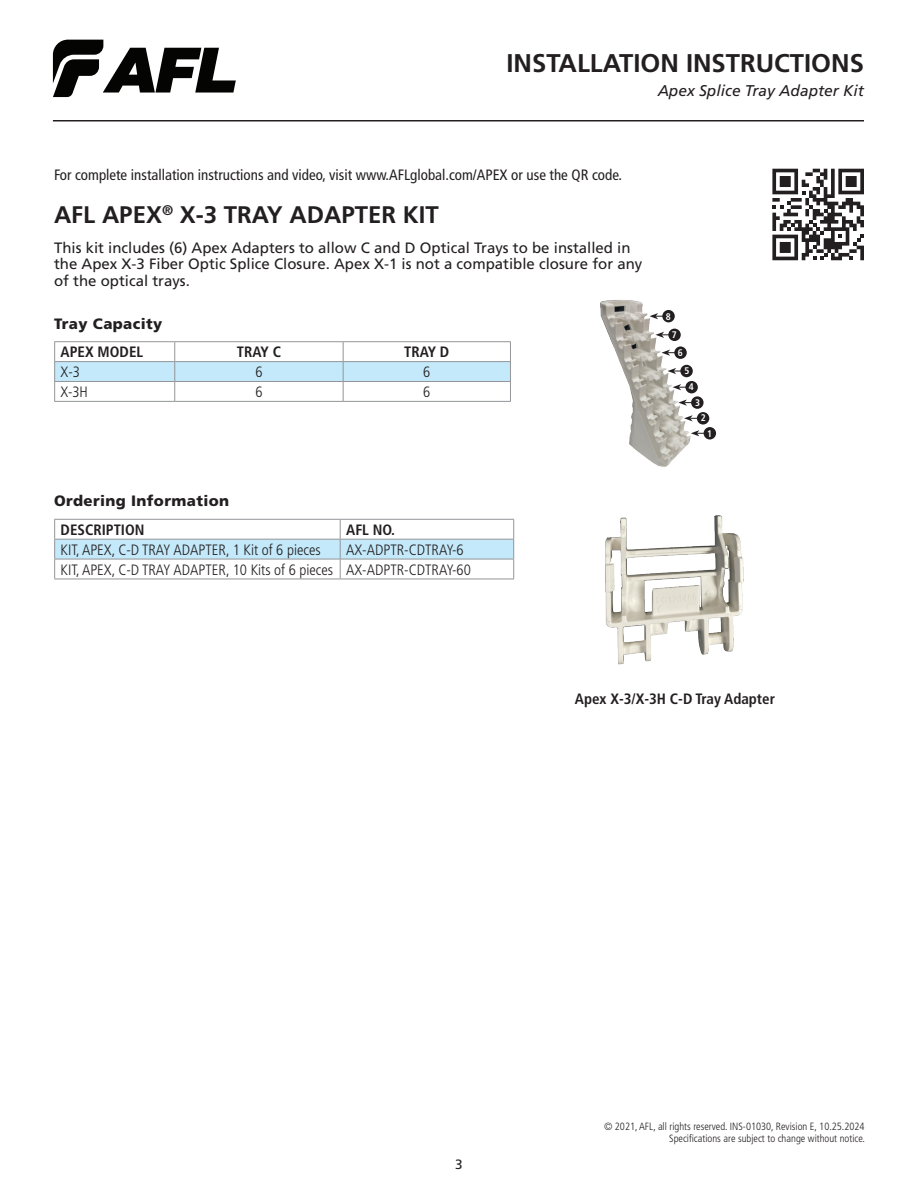
<style>
.page{position:relative;width:918px;height:1188px;background:#fff}
.page>*{position:absolute;margin:0;border:0;box-sizing:border-box;transform-origin:0 0}
.t1{font:700 25.65px "Frutiger LT Std";color:#231f20}
.FPP_Product_Title_TOC{font:700 24px "Frutiger LT Std";color:#231f20}
.t2{font:italic 15.6px "Frutiger LT Std";color:#231f20}
.supply_lists{font:15px/16.5px "Frutiger LT Std";color:#231f20}
.FPP_Table_Body_Text{font:300 condensed 15px "Frutiger LT Std";color:#231f20}
.subheads{font:condensed 15px "Frutiger LT Std";color:#231f20}
.FPP_Table_Header{font:700 condensed 15px "Frutiger LT Std";color:#231f20}
.FPP_Subhead{font:900 15px "Frutiger LT Std";letter-spacing:.025em;color:#231f20}
.t3{font:13.5px "Frutiger LT Std";color:#231f20}
.t4{font:300 condensed 10.5px/12px "Frutiger LT Std";color:#231f20;text-align:right}
.subheads-2{font:700 condensed 9.6px "Frutiger LT Std";color:#fff}
</style>
<div class="page">
<svg style="left:53px;top:40px;width:183px;height:57px"></svg>
<hr style="left:53px;top:120px;width:811px;height:2px;background:#231f20">
<hr style="left:54px;top:579px;width:286px;height:1px;background:#939598">
<hr style="left:340px;top:579px;width:174px;height:1px;background:#939598">
<svg style="left:54px;top:519px;width:460px;height:60px"></svg>
<hr style="left:54px;top:559px;width:286px;height:1px;background:#939598">
<hr style="left:54px;top:341px;width:121px;height:1px;background:#939598">
<hr style="left:175px;top:341px;width:168px;height:1px;background:#939598">
<hr style="left:343px;top:341px;width:168px;height:1px;background:#939598">
<svg style="left:54px;top:342px;width:457px;height:59px"></svg>
<hr style="left:54px;top:401px;width:121px;height:1px;background:#939598">
<hr style="left:175px;top:401px;width:168px;height:1px;background:#939598">
<hr style="left:343px;top:401px;width:168px;height:1px;background:#939598">
<svg style="left:772px;top:169px;width:92px;height:91px"></svg>
<img style="left:600px;top:300px;width:97px;height:167px">
<svg style="left:673px;top:384px;width:13px;height:6px"></svg>
<svg style="left:662px;top:350px;width:13px;height:6px"></svg>
<div style="left:685px;top:381px;width:13px;height:12px;background:#231f20;border-radius:50%"></div>
<div style="left:674px;top:346px;width:13px;height:13px;background:#231f20;border-radius:50%"></div>
<svg style="left:691px;top:430px;width:14px;height:6px"></svg>
<div style="left:704px;top:427px;width:12px;height:13px;background:#231f20;border-radius:50%"></div>
<svg style="left:684px;top:415px;width:14px;height:6px"></svg>
<div style="left:697px;top:412px;width:12px;height:13px;background:#231f20;border-radius:50%"></div>
<svg style="left:678px;top:399px;width:14px;height:7px"></svg>
<div style="left:691px;top:396px;width:13px;height:13px;background:#231f20;border-radius:50%"></div>
<svg style="left:668px;top:368px;width:13px;height:6px"></svg>
<div style="left:680px;top:365px;width:13px;height:12px;background:#231f20;border-radius:50%"></div>
<svg style="left:656px;top:332px;width:13px;height:6px"></svg>
<div style="left:668px;top:329px;width:13px;height:12px;background:#231f20;border-radius:50%"></div>
<svg style="left:650px;top:313px;width:13px;height:6px"></svg>
<div style="left:662px;top:310px;width:13px;height:12px;background:#231f20;border-radius:50%"></div>
<img style="left:605px;top:515px;width:139px;height:150px">
<h1 class="t1" style="left:507px;top:48px;width:359px">INSTALLATION INSTRUCTIONS</h1>
<p class="t2" style="left:658px;top:82px;width:208px">Apex Splice Tray Adapter Kit</p>
<p class="subheads" style="left:54px;top:166px;width:570px">For complete installation instructions and video, visit www.AFLglobal.com/APEX or use the QR code.</p>
<p class="FPP_Product_Title_TOC" style="left:54px;top:201px;width:386px">AFL APEX<sup>®</sup> X-3 TRAY ADAPTER KIT</p>
<p class="supply_lists" style="left:54px;top:239px;width:590px">This kit includes (6) Apex Adapters to allow C and D Optical Trays to be installed in the Apex X-3 Fiber Optic Splice Closure. Apex X-1 is not a compatible closure for any of the optical trays.</p>
<p class="FPP_Subhead" style="left:54px;top:315px;width:110px">Tray Capacity</p>
<p class="FPP_Table_Header" style="left:61px;top:343px;width:84px">APEX MODEL</p>
<p class="FPP_Table_Header" style="left:237px;top:343px;width:46px">TRAY C</p>
<p class="FPP_Table_Header" style="left:404px;top:343px;width:47px">TRAY D</p>
<p class="FPP_Table_Body_Text" style="left:61px;top:363px;width:21px">X-3</p>
<p class="FPP_Table_Body_Text" style="left:255px;top:363px;width:9px">6</p>
<p class="FPP_Table_Body_Text" style="left:423px;top:363px;width:9px">6</p>
<p class="FPP_Table_Body_Text" style="left:61px;top:383px;width:29px">X-3H</p>
<p class="FPP_Table_Body_Text" style="left:255px;top:383px;width:9px">6</p>
<p class="FPP_Table_Body_Text" style="left:423px;top:383px;width:9px">6</p>
<p class="FPP_Subhead" style="left:54px;top:492px;width:176px">Ordering Information</p>
<p class="FPP_Table_Header" style="left:61px;top:521px;width:85px">DESCRIPTION</p>
<p class="FPP_Table_Header" style="left:346px;top:521px;width:50px">AFL NO.</p>
<p class="FPP_Table_Body_Text" style="left:61px;top:541px;width:262px">KIT, APEX, C-D TRAY ADAPTER, 1 Kit of 6 pieces</p>
<p class="FPP_Table_Body_Text" style="left:346px;top:541px;width:119px">AX-ADPTR-CDTRAY-6</p>
<p class="FPP_Table_Body_Text" style="left:61px;top:561px;width:274px">KIT, APEX, C-D TRAY ADAPTER, 10 Kits of 6 pieces</p>
<p class="FPP_Table_Body_Text" style="left:346px;top:561px;width:126px">AX-ADPTR-CDTRAY-60</p>
<p class="subheads-2" style="left:666px;top:310px;width:6px">8</p>
<p class="subheads-2" style="left:672px;top:329px;width:6px">7</p>
<p class="subheads-2" style="left:678px;top:347px;width:6px">6</p>
<p class="subheads-2" style="left:684px;top:365px;width:6px">5</p>
<p class="subheads-2" style="left:689px;top:381px;width:6px">4</p>
<p class="subheads-2" style="left:695px;top:397px;width:6px">3</p>
<p class="subheads-2" style="left:701px;top:412px;width:6px">2</p>
<p class="subheads-2" style="left:707px;top:428px;width:6px">1</p>
<p class="FPP_Table_Header" style="left:575px;top:690px;width:202px">Apex X-3/X-3H C-D Tray Adapter</p>
<p class="t3" style="left:455px;top:1156px;width:9px">3</p>
<p class="t4" style="left:604px;top:1121px;width:263px">© 2021, AFL, all rights reserved. INS-01030, Revision E, 10.25.2024<br>Specifications are subject to change without notice.</p>
</div>
